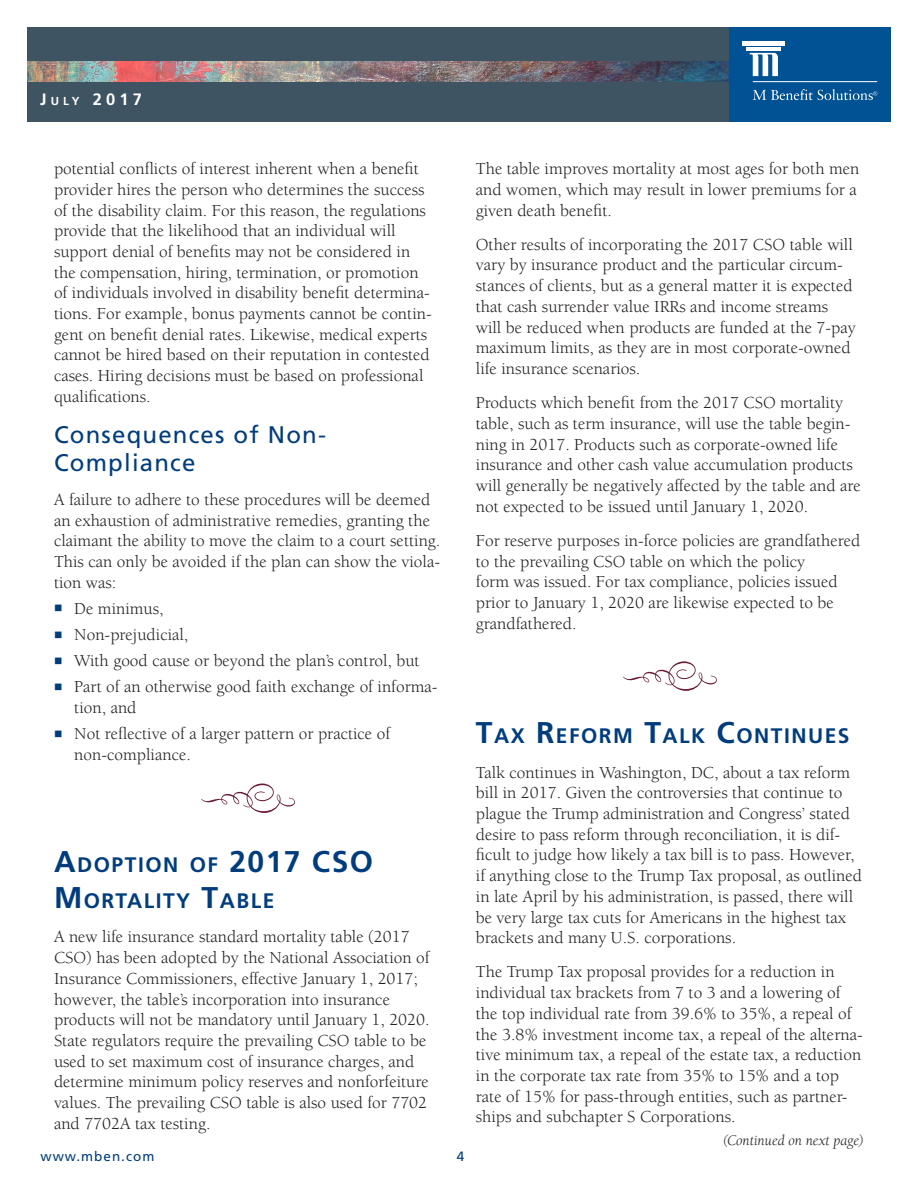
<style>
.page{position:relative;width:918px;height:1188px;background:#fff}
.page>*{position:absolute;margin:0;border:0;box-sizing:border-box;transform-origin:0 0}
.Flourish{font:72px "Type Embellishments Three Plain";color:#6a1b31}
.Heading{font:700 30px "Frutiger LT Std";letter-spacing:.05em;color:#013d7d}
.Subhead_1{font:24px/27.8px "Frutiger LT Std";letter-spacing:.05em;color:#013d7d}
.Heading-2{font:700 21px "Frutiger LT Std";letter-spacing:.07em;color:#013d7d}
.Body_Text{font:17.25px/20.7px "Berkeley Std";color:#231f20}
.Body_Before_Bullets{font:17.25px/20.7px "Berkeley Std";color:#231f20}
.t1{font:700 16.5px "Frutiger LT Std";color:#fff}
.Continued_on_next_pa{font:italic 15px "Berkeley Std";color:#231f20}
.t2{font:13.5px "Frutiger LT Std";letter-spacing:.075em;color:#013d7d}
.s1{font-size:11.55px}
.s2{font-size:21px}
.s3{font-size:30px}
</style>
<div class="page">
<div style="left:27px;top:27px;width:729px;height:95px;background:#3f5463"></div>
<img style="left:27px;top:61px;width:702px;height:21px">
<div style="left:729px;top:27px;width:162px;height:95px;background:#005294"></div>
<svg style="left:753px;top:89px;width:124px;height:11px"></svg>
<hr style="left:753px;top:81px;width:124px;height:1px;background:#fff">
<hr style="left:743px;top:41px;width:42px;height:4px;background:#fff">
<hr style="left:747px;top:47px;width:34px;height:3px;background:#fff">
<svg style="left:750px;top:53px;width:28px;height:23px"></svg>
<p class="t1" style="left:40px;top:89px;width:103px">J<span class="s1">ULY</span> 2017</p>
<p class="Body_Text" style="left:54px;top:159px;width:379px">potential conflicts of interest inherent when a benefit provider hires the person who determines the success of the disability claim. For this reason, the regulations provide that the likelihood that an individual will support denial of benefits may not be considered in the compensation, hiring, termination, or promotion of individuals involved in disability benefit determina&shy;tions. For example, bonus payments cannot be contin&shy;gent on benefit denial rates. Likewise, medical experts cannot be hired based on their reputation in contested cases. Hiring decisions must be based on professional qualifications.</p>
<p class="Subhead_1" style="left:54px;top:421px;width:274px">Consequences of Non-<br>Compliance</p>
<p class="Body_Before_Bullets" style="left:54px;top:490px;width:388px">A failure to adhere to these procedures will be deemed an exhaustion of administrative remedies, granting the claimant the ability to move the claim to a court setting.<br>This can only be avoided if the plan can show the viola&shy;tion was:</p>
<p class="Body_Text" style="left:74px;top:598px;width:91px">De minimus,</p>
<p class="Body_Text" style="left:74px;top:625px;width:116px">Non-prejudicial,</p>
<p class="Body_Text" style="left:74px;top:651px;width:347px">With good cause or beyond the plan’s control, but</p>
<p class="Body_Text" style="left:74px;top:677px;width:365px">Part of an otherwise good faith exchange of informa&shy;tion, and</p>
<p class="Body_Text" style="left:74px;top:724px;width:317px">Not reflective of a larger pattern or practice of non-compliance.</p>
<p class="Flourish" style="left:198px;top:770px;width:102px">[</p>
<p class="Heading" style="left:208px;top:844px;width:164px"><span class="s2">F</span> 2017 CSO</p>
<p class="Heading-2" style="left:54px;top:889px;width:222px"><span class="s3">M</span>ORTALITY <span class="s3">T</span>AB LE</p>
<p class="Body_Text" style="left:54px;top:927px;width:377px">A new life insurance standard mortality table (2017<br>CSO) has been adopted by the National Association of Insurance Commissioners, effective January 1, 2017; however, the table’s incorporation into insurance products will not be mandatory until January 1, 2020.<br>State regulators require the prevailing CSO table to be used to set maximum cost of insurance charges, and determine minimum policy reserves and nonforfeiture values. The prevailing CSO table is also used for 7702 and 7702A tax testing.</p>
<p class="Heading-2" style="left:54px;top:853px;width:154px"><span class="s3">A</span>DOPTION O</p>
<p class="t2" style="left:40px;top:1148px;width:115px">www.mben.com</p>
<p class="t2" style="left:457px;top:1148px;width:9px">4</p>
<p class="Body_Text" style="left:476px;top:159px;width:385px">The table improves mortality at most ages for both men and women, which may result in lower premiums for a given death benefit.</p>
<p class="Body_Text" style="left:476px;top:234px;width:382px">Other results of incorporating the 2017 CSO table will vary by insurance product and the particular circum&shy;stances of clients, but as a general matter it is expected that cash surrender value IRRs and income streams will be reduced when products are funded at the 7-pay maximum limits, as they are in most corporate-owned life insurance scenarios.</p>
<p class="Body_Text" style="left:476px;top:393px;width:387px">Products which benefit from the 2017 CSO mortality table, such as term insurance, will use the table begin&shy;ning in 2017. Products such as corporate-owned life insurance and other cash value accumulation products will generally be negatively affected by the table and are not expected to be issued until January 1, 2020.</p>
<p class="Body_Text" style="left:476px;top:530px;width:386px">For reserve purposes in-force policies are grandfathered to the prevailing CSO table on which the policy<br>form was issued. For tax compliance, policies issued prior to January 1, 2020 are likewise expected to be grandfathered.</p>
<p class="Flourish" style="left:620px;top:648px;width:102px">[</p>
<p class="Heading-2" style="left:644px;top:724px;width:205px"><span class="s3">T</span>ALK <span class="s3">C</span>ONTINUES</p>
<p class="Body_Text" style="left:476px;top:762px;width:388px">Talk continues in Washington, DC, about a tax reform bill in 2017. Given the controversies that continue to plague the Trump administration and Congress’ stated desire to pass reform through reconciliation, it is dif&shy;ficult to judge how likely a tax bill is to pass. However, if anything close to the Trump Tax proposal, as outlined in late April by his administration, is passed, there will be very large tax cuts for Americans in the highest tax brackets and many U.S. corporations.</p>
<p class="Body_Text" style="left:476px;top:962px;width:389px">The Trump Tax proposal provides for a reduction in individual tax brackets from 7 to 3 and a lowering of the top individual rate from 39.6% to 35%, a repeal of the 3.8% investment income tax, a repeal of the alterna&shy;tive minimum tax, a repeal of the estate tax, a reduction in the corporate tax rate from 35% to 15% and a top rate of 15% for pass-through entities, such as partner&shy;ships and subchapter S Corporations.</p>
<p class="Continued_on_next_pa" style="left:722px;top:1132px;width:143px">(Continued on next page)</p>
<p class="Heading-2" style="left:476px;top:724px;width:155px"><span class="s3">T</span>AX <span class="s3">R</span>EFORM</p>
</div>
